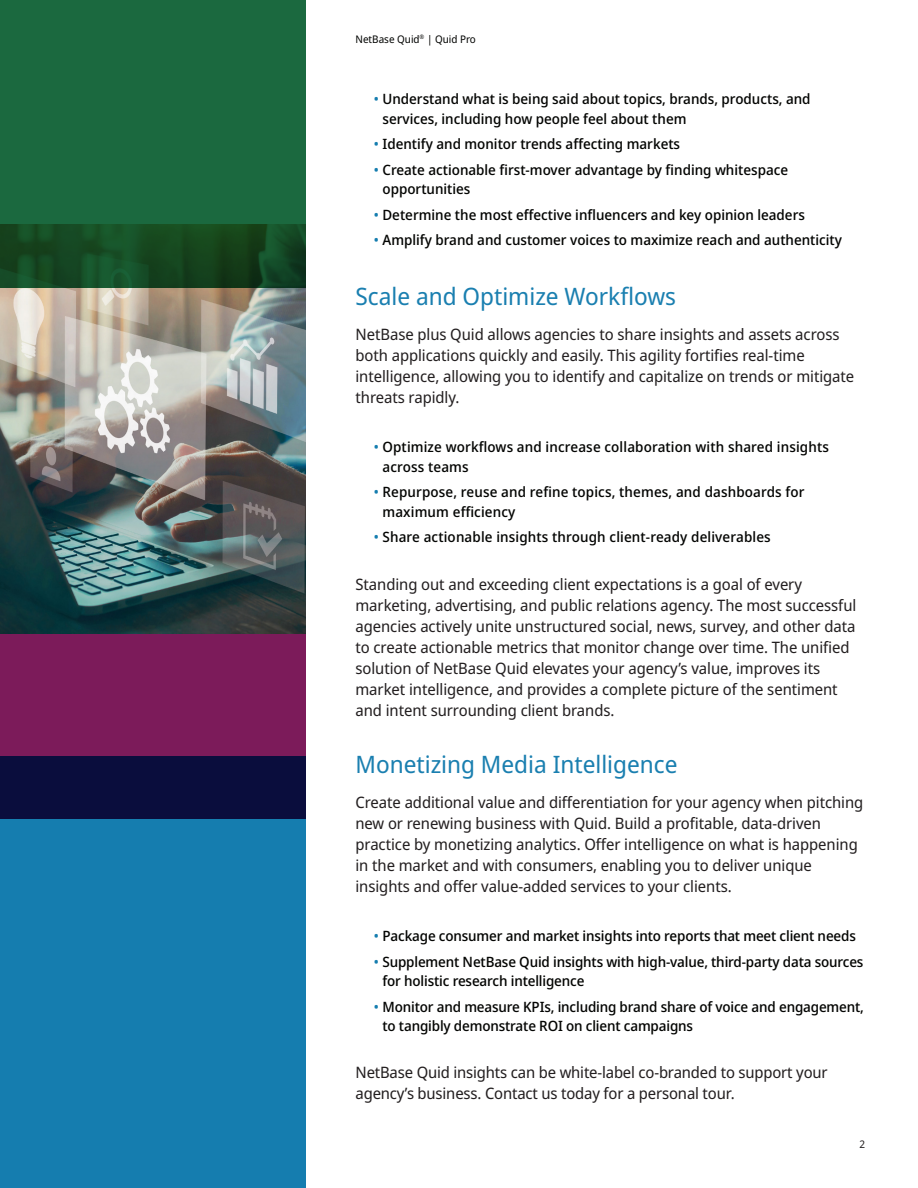
<style>
.page{position:relative;width:918px;height:1188px;background:#fff}
.page>*{position:absolute;margin:0;border:0;box-sizing:border-box;transform-origin:0 0}
.Subhead_1{font:24px "Noto Sans Display";color:#1a7fb0}
.Body_Text{font:15.75px/21px "Noto Sans Display";letter-spacing:-.005em;color:#231f20}
.t1{font:500 14.25px/19.5px "Noto Sans Display";color:#040503}
.Folio_-_Title{font:10.5px "Noto Sans Display";color:#040503}
.Folio_-_Page_Number{font:10.5px "Noto Sans Display";color:#231f20}
.s1{color:#157daf}
</style>
<div class="page">
<div style="left:0;top:756px;width:306px;height:432px;background:#157daf"></div>
<svg style="left:0;top:633px;width:306px;height:186px;background:#541650"></svg>
<img style="left:0;top:288px;width:306px;height:345px">
<svg style="left:0;top:0;width:306px;height:288px;background:#196138"></svg>
<p class="Folio_-_Title" style="left:356px;top:32px;width:122px">NetBase Quid<sup>®</sup> | Quid Pro</p>
<p class="t1" style="left:382px;top:90px;width:430px;text-indent:-9px"><span class="s1">•</span> Understand what is being said about topics, brands, products, and services, including how people feel about them</p>
<p class="t1" style="left:374px;top:135px;width:308px"><span class="s1">•</span> Identify and monitor trends affecting markets</p>
<p class="t1" style="left:382px;top:160px;width:407px;text-indent:-9px"><span class="s1">•</span> Create actionable first-mover advantage by finding whitespace opportunities</p>
<p class="t1" style="left:374px;top:205px;width:433px"><span class="s1">•</span> Determine the most effective influencers and key opinion leaders</p>
<p class="t1" style="left:374px;top:231px;width:470px"><span class="s1">•</span> Amplify brand and customer voices to maximize reach and authenticity</p>
<p class="Subhead_1" style="left:356px;top:279px;width:322px">Scale and Optimize Workflows</p>
<p class="Body_Text" style="left:356px;top:324px;width:500px">NetBase plus Quid allows agencies to share insights and assets across both applications quickly and easily. This agility fortifies real-time intelligence, allowing you to identify and capitalize on trends or mitigate threats rapidly.</p>
<p class="t1" style="left:382px;top:438px;width:448px;text-indent:-9px"><span class="s1">•</span> Optimize workflows and increase collaboration with shared insights across teams</p>
<p class="t1" style="left:382px;top:483px;width:424px;text-indent:-9px"><span class="s1">•</span> Repurpose, reuse and refine topics, themes, and dashboards for maximum efficiency</p>
<p class="t1" style="left:374px;top:528px;width:398px"><span class="s1">•</span> Share actionable insights through client-ready deliverables</p>
<p class="Body_Text" style="left:356px;top:574px;width:502px">Standing out and exceeding client expectations is a goal of every marketing, advertising, and public relations agency. The most successful agencies actively unite unstructured social, news, survey, and other data to create actionable metrics that monitor change over time. The unified solution of NetBase Quid elevates your agency’s value, improves its market intelligence, and provides a complete picture of the sentiment and intent surrounding client brands.</p>
<p class="Subhead_1" style="left:356px;top:747px;width:324px">Monetizing Media Intelligence</p>
<p class="Body_Text" style="left:356px;top:792px;width:509px">Create additional value and differentiation for your agency when pitching new or renewing business with Quid. Build a profitable, data-driven practice by monetizing analytics. Offer intelligence on what is happening in the market and with consumers, enabling you to deliver unique insights and offer value-added services to your clients.</p>
<p class="t1" style="left:374px;top:927px;width:484px"><span class="s1">•</span> Package consumer and market insights into reports that meet client needs</p>
<p class="t1" style="left:382px;top:952px;width:482px;text-indent:-9px"><span class="s1">•</span> Supplement NetBase Quid insights with high-value, third-party data sources for holistic research intelligence</p>
<p class="t1" style="left:382px;top:997px;width:483px;text-indent:-9px"><span class="s1">•</span> Monitor and measure KPIs, including brand share of voice and engagement, to tangibly demonstrate ROI on client campaigns</p>
<p class="Body_Text" style="left:356px;top:1062px;width:474px">NetBase Quid insights can be white-label co-branded to support your agency’s business. Contact us today for a personal tour.</p>
<p class="Folio_-_Page_Number" style="left:859px;top:1136px;width:7px">2</p>
</div>
